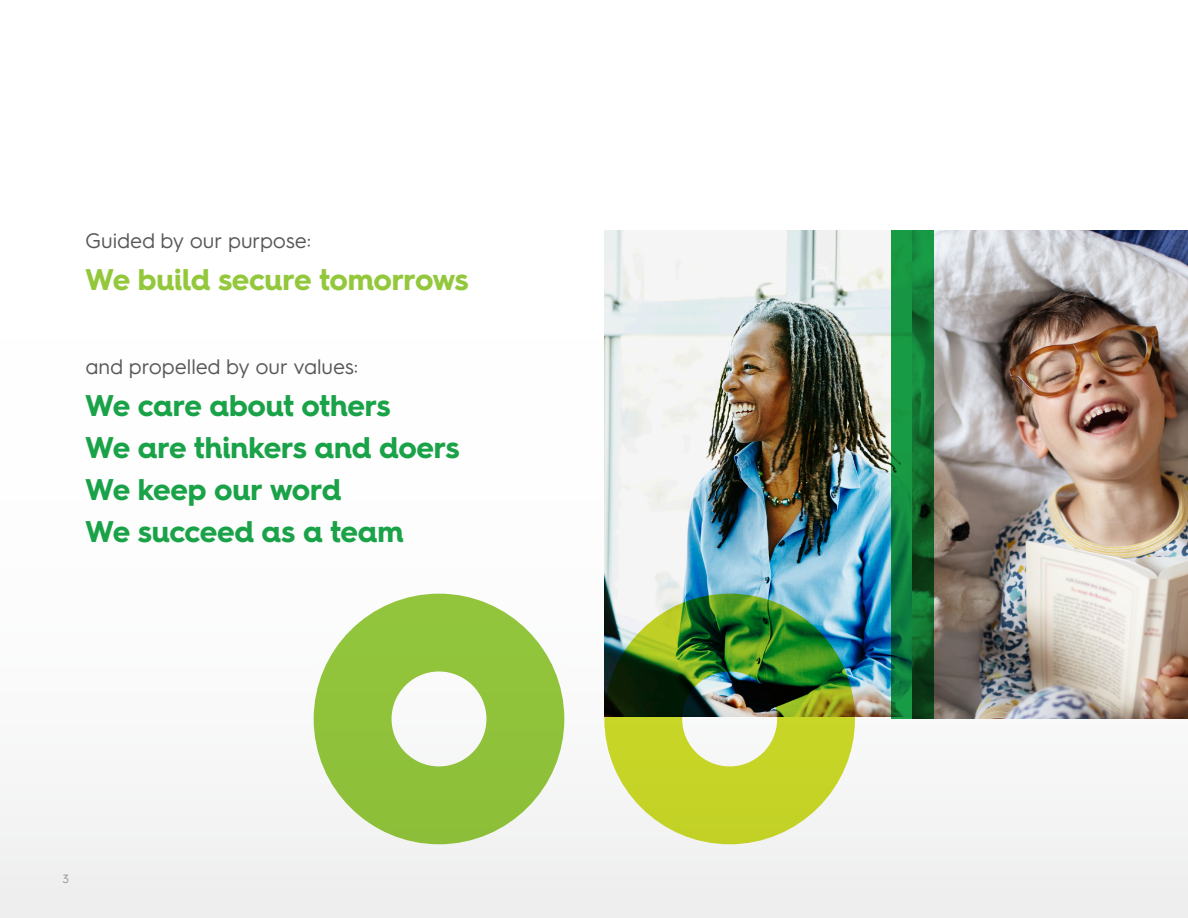
<style>
.page{position:relative;width:1188px;height:918px;background:#fff}
.page>*{position:absolute;margin:0;border:0;box-sizing:border-box;transform-origin:0 0}
.Quote_-_AR{font:700 30px "Hurme Geometric Sans 4";letter-spacing:-.015em;color:#1aa248}
.Quote_-_AR-2{font:700 30px "Hurme Geometric Sans 4";letter-spacing:-.015em;color:#94c83c}
.Quote_-_AR-3{font:21px "Hurme Geometric Sans 3";letter-spacing:-.005em;color:#57585a}
.D1__-_Reg_8_9_SLATE{font:12px "Hurme Geometric Sans 3";color:#939598}
</style>
<div class="page">
<div style="left:0;top:0;width:1188px;height:918px;background:linear-gradient(to right,#fdfdfd,#f9f9fa)"></div>
<svg style="left:314px;top:594px;width:250px;height:250px;fill:#91c43b"></svg>
<img style="left:604px;top:231px;width:287px;height:485px">
<img style="left:934px;top:231px;width:254px;height:488px">
<svg style="left:604px;top:594px;width:251px;height:250px"></svg>
<svg style="left:891px;top:231px;width:43px;height:488px"></svg>
<p class="Quote_-_AR-3" style="left:85px;top:226px;width:228px">Guided by our purpose:</p>
<p class="Quote_-_AR-2" style="left:85px;top:258px;width:385px">We build secure tomorrows</p>
<p class="Quote_-_AR-3" style="left:85px;top:352px;width:274px">and propelled by our values:</p>
<p class="Quote_-_AR" style="left:85px;top:384px;width:307px">We care about others</p>
<p class="Quote_-_AR" style="left:85px;top:426px;width:376px">We are thinkers and doers</p>
<p class="Quote_-_AR" style="left:85px;top:468px;width:258px">We keep our word</p>
<p class="Quote_-_AR" style="left:85px;top:510px;width:320px">We succeed as a team</p>
<p class="D1__-_Reg_8_9_SLATE" style="left:63px;top:870px;width:8px">3</p>
</div>
